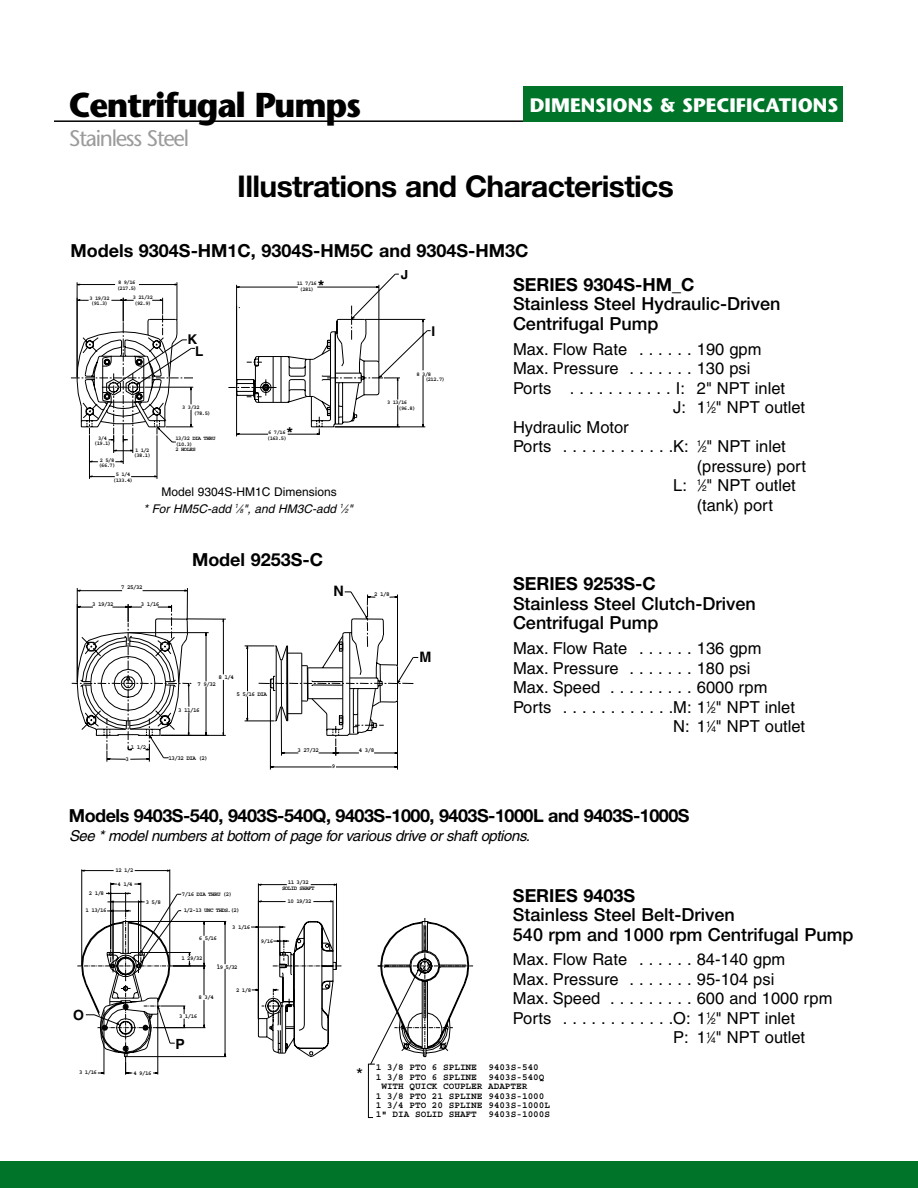
<style>
.page{position:relative;width:918px;height:1188px;background:#fff}
.page>*{position:absolute;margin:0;border:0;box-sizing:border-box;transform-origin:0 0}
.t1{font:700 34.5px "Stone Sans";letter-spacing:-.04em;color:#000;scale:.95 1}
.t2{font:700 30px "Helvetica Neue";letter-spacing:-.02em;color:#000}
.t3{font:22.5px "Stone Sans";letter-spacing:-.055em;color:#9b9b9b}
.t4{font:700 19.5px "Stone Sans";color:#fff}
.t5{font:500 18px/19.5px "Helvetica Neue";color:#000}
.t6{font:700 18px "Helvetica Neue";color:#000}
.t7{font:700 18px "Helvetica Neue";letter-spacing:-.03em;color:#000}
.t8{font:18px "Helvetica";color:#000}
.t9{font:16.5px "Helvetica";color:#000}
.t10{font:italic 15px "Helvetica";letter-spacing:-.03em;color:#000}
.t11{font:700 14.4px "Helvetica";color:#000}
.t12{font:700 14.1px "Helvetica";color:#000}
.t13{font:700 13.5px "Helvetica";color:#000}
.t14{font:700 13.5px "Courier";color:#000}
.t15{font:italic 12px/16.5px "Helvetica";color:#000;text-align:center}
.t16{font:700 9.3px "Courier";color:#000}
.t17{font:700 6px "Courier";letter-spacing:-.1em;color:#000}
.t18{font:700 5.85px/5.8px "Courier";letter-spacing:-.1em;color:#000;text-align:center}
.t19{font:700 5.7px/5.7px "Courier";letter-spacing:-.1em;color:#000}
.s1{font-style:normal}
.s2{font-size:6px}
.s3{font-size:8.25px}
</style>
<div class="page">
<div style="left:0;top:1161px;width:918px;height:27px;background:#00752a"></div>
<svg style="left:70px;top:273px;width:361px;height:206px"></svg>
<svg style="left:269px;top:762px;width:129px;height:8px"></svg>
<svg style="left:71px;top:588px;width:348px;height:174px"></svg>
<svg style="left:77px;top:869px;width:397px;height:249px"></svg>
<hr style="left:54px;top:120px;width:787px;height:2px;background:#000">
<div style="left:523px;top:86px;width:319px;height:36px;background:#00752a"></div>
<h1 class="t1" style="left:69px;top:92px;width:309px">Centrifugal Pumps</h1>
<h3 class="t3" style="left:69px;top:130px;width:122px">Stainless Steel</h3>
<p class="t4" style="left:530px;top:97px;width:310px">DIMENSIONS &amp; SPECIFICATIONS</p>
<h2 class="t2" style="left:237px;top:176px;width:438px">Illustrations and Characteristics</h2>
<p class="t6" style="left:71px;top:244px;width:460px">Models 9304S-HM1C, 9304S-HM5C and 9304S-HM3C</p>
<p class="t19" style="left:117px;top:280px;width:22px">8 9/16 (217.5)</p>
<p class="t19" style="left:90px;top:295px;width:22px">3 19/32 (91.3)</p>
<p class="t19" style="left:133px;top:295px;width:22px">3 21/32 (92.9)</p>
<p class="t19" style="left:94px;top:436px;width:19px;text-align:center">3/4 (19.1)</p>
<p class="t19" style="left:98px;top:457px;width:19px">2 5/8 (66.7)</p>
<p class="t19" style="left:134px;top:447px;width:19px">1 1/2 (38.1)</p>
<p class="t19" style="left:113px;top:472px;width:22px;text-align:center">5 1/4 (133.4)</p>
<p class="t13" style="left:187px;top:334px;width:11px">K</p>
<p class="t13" style="left:195px;top:346px;width:10px">L</p>
<p class="t19" style="left:194px;top:405px;width:19px;text-indent:-11px">3 3/32 (78.5)</p>
<p class="t19" style="left:175px;top:436px;width:41px">13/32 DIA THRU (10.3)<br>2 HOLES</p>
<p class="t19" style="left:297px;top:281px;width:22px;text-align:center">11 7/16 (281)</p>
<p class="t14" style="left:317px;top:280px;width:10px">*</p>
<p class="t14" style="left:286px;top:427px;width:10px">*</p>
<p class="t19" style="left:267px;top:430px;width:22px">6 7/16 (163.5)</p>
<p class="t15" style="left:144px;top:485px;width:211px"><span class="s1">Model 9304S-HM1C Dimensions<br></span>* For HM5C-add <sup>1</sup>⁄<span class="s2">8</span>", and HM3C-add <sup>1</sup>⁄<span class="s2">2</span>"</p>
<p class="t17" style="left:121px;top:585px;width:23px">7 25/32</p>
<p class="t17" style="left:92px;top:602px;width:23px">3 19/32</p>
<p class="t17" style="left:141px;top:602px;width:20px">3 1/16</p>
<p class="t6" style="left:192px;top:553px;width:133px">Model 9253S-C</p>
<p class="t11" style="left:333px;top:586px;width:12px">N</p>
<p class="t17" style="left:218px;top:675px;width:17px">8 1/4</p>
<p class="t17" style="left:198px;top:682px;width:20px">7 9/32</p>
<p class="t17" style="left:178px;top:708px;width:23px">3 11/16</p>
<p class="t17" style="left:236px;top:692px;width:32px">5 5/16 DIA</p>
<p class="t13" style="left:401px;top:269px;width:9px">J</p>
<p class="t13" style="left:432px;top:327px;width:5px">I</p>
<p class="t19" style="left:425px;top:371px;width:22px;text-indent:-8px">8 3/8 (212.7)</p>
<p class="t19" style="left:398px;top:400px;width:19px;text-indent:-11px">3 13/16 (96.8)</p>
<p class="t17" style="left:374px;top:592px;width:17px">2 1/8</p>
<p class="t11" style="left:419px;top:652px;width:13px">M</p>
<p class="t17" style="left:131px;top:745px;width:17px">1 1/2</p>
<p class="t17" style="left:126px;top:757px;width:5px">3</p>
<p class="t17" style="left:169px;top:756px;width:41px">13/32 DIA (2)</p>
<p class="t17" style="left:298px;top:748px;width:23px">3 27/32</p>
<p class="t17" style="left:359px;top:748px;width:17px">4 3/8</p>
<p class="t17" style="left:332px;top:764px;width:5px">9</p>
<p class="t6" style="left:513px;top:278px;width:183px">SERIES 9304S-HM_C</p>
<p class="t5" style="left:513px;top:296px;width:269px">Stainless Steel Hydraulic-Driven<br>Centrifugal Pump</p>
<p class="t9" style="left:513px;top:343px;width:250px">Max. Flow Rate . . . . . . 190 gpm</p>
<p class="t9" style="left:513px;top:362px;width:239px">Max. Pressure . . . . . . . 130 psi</p>
<p class="t9" style="left:513px;top:382px;width:274px">Ports . . . . . . . . . . . I: 2" NPT inlet</p>
<p class="t9" style="left:673px;top:401px;width:133px">J: 1<sup>1</sup>⁄<span class="s3">2</span>" NPT outlet</p>
<p class="t9" style="left:513px;top:421px;width:117px">Hydraulic Motor</p>
<p class="t9" style="left:513px;top:440px;width:274px">Ports . . . . . . . . . . . .K: <sup>1</sup>⁄<span class="s3">2</span>" NPT inlet</p>
<p class="t9" style="left:697px;top:460px;width:111px">(pressure) port</p>
<p class="t9" style="left:673px;top:479px;width:124px">L: <sup>1</sup>⁄<span class="s3">2</span>" NPT outlet</p>
<p class="t9" style="left:697px;top:499px;width:78px">(tank) port</p>
<p class="t6" style="left:513px;top:578px;width:144px">SERIES 9253S-C</p>
<p class="t5" style="left:513px;top:595px;width:244px">Stainless Steel Clutch-Driven<br>Centrifugal Pump</p>
<p class="t9" style="left:513px;top:642px;width:250px">Max. Flow Rate . . . . . . 136 gpm</p>
<p class="t9" style="left:513px;top:662px;width:239px">Max. Pressure . . . . . . . 180 psi</p>
<p class="t9" style="left:513px;top:681px;width:256px">Max. Speed . . . . . . . . . 6000 rpm</p>
<p class="t9" style="left:513px;top:701px;width:284px">Ports . . . . . . . . . . . .M: 1<sup>1</sup>⁄<span class="s3">2</span>" NPT inlet</p>
<p class="t9" style="left:673px;top:720px;width:133px">N: 1<sup>1</sup>⁄<span class="s3">4</span>" NPT outlet</p>
<p class="t7" style="left:69px;top:809px;width:622px">Models 9403S-540, 9403S-540Q, 9403S-1000, 9403S-1000L and 9403S-1000S</p>
<p class="t10" style="left:69px;top:831px;width:463px">See * model numbers at bottom of page for various drive or shaft options.</p>
<p class="t18" style="left:89px;top:891px;width:17px">2 1/8</p>
<p class="t18" style="left:86px;top:908px;width:23px">1 13/16</p>
<p class="t18" style="left:115px;top:868px;width:20px">12 1/2</p>
<p class="t18" style="left:118px;top:882px;width:17px">4 1/4</p>
<p class="t18" style="left:146px;top:899px;width:17px">3 5/8</p>
<p class="t12" style="left:73px;top:1010px;width:12px">O</p>
<p class="t18" style="left:79px;top:1070px;width:20px">3 1/16</p>
<p class="t18" style="left:133px;top:1070px;width:20px">4 9/16</p>
<p class="t18" style="left:182px;top:891px;width:52px">7/16 DIA THRU (2)</p>
<p class="t18" style="left:184px;top:908px;width:58px">1/2-13 UNC THDS.(2)</p>
<p class="t18" style="left:199px;top:936px;width:20px">6 5/16</p>
<p class="t18" style="left:181px;top:956px;width:23px">1 29/32</p>
<p class="t18" style="left:199px;top:995px;width:17px">8 3/4</p>
<p class="t18" style="left:179px;top:1013px;width:20px">3 1/16</p>
<p class="t18" style="left:232px;top:925px;width:20px">3 1/16</p>
<p class="t18" style="left:217px;top:964px;width:23px">19 5/32</p>
<p class="t18" style="left:236px;top:988px;width:17px">2 1/8</p>
<p class="t12" style="left:176px;top:1039px;width:11px">P</p>
<p class="t18" style="left:282px;top:880px;width:34px">11 3/32<br>SOLID SHAFT</p>
<p class="t18" style="left:288px;top:898px;width:25px">10 19/32</p>
<p class="t18" style="left:261px;top:938px;width:14px">9/16</p>
<p class="t8" style="left:356px;top:1068px;width:9px">*</p>
<p class="t6" style="left:513px;top:889px;width:124px">SERIES 9403S</p>
<p class="t5" style="left:513px;top:907px;width:342px">Stainless Steel Belt-Driven<br>540 rpm and 1000 rpm Centrifugal Pump</p>
<p class="t9" style="left:513px;top:954px;width:274px">Max. Flow Rate . . . . . . 84-140 gpm</p>
<p class="t9" style="left:513px;top:973px;width:263px">Max. Pressure . . . . . . . 95-104 psi</p>
<p class="t9" style="left:513px;top:993px;width:321px">Max. Speed . . . . . . . . . 600 and 1000 rpm</p>
<p class="t9" style="left:513px;top:1012px;width:284px">Ports . . . . . . . . . . . .O: 1<sup>1</sup>⁄<span class="s3">2</span>" NPT inlet</p>
<p class="t9" style="left:673px;top:1032px;width:133px">P: 1<sup>1</sup>⁄<span class="s3">4</span>" NPT outlet</p>
<p class="t16" style="left:376px;top:1065px;width:165px">1 3/8 PTO 6 SPLINE 9403S-540</p>
<p class="t16" style="left:376px;top:1074px;width:170px">1 3/8 PTO 6 SPLINE 9403S-540Q</p>
<p class="t16" style="left:381px;top:1083px;width:148px">WITH QUICK COUPLER ADAPTER</p>
<p class="t16" style="left:376px;top:1093px;width:170px">1 3/8 PTO 21 SPLINE 9403S-1000</p>
<p class="t16" style="left:376px;top:1102px;width:176px">1 3/4 PTO 20 SPLINE 9403S-1000L</p>
<p class="t16" style="left:376px;top:1111px;width:176px">1" DIA SOLID SHAFT 9403S-1000S</p>
</div>
